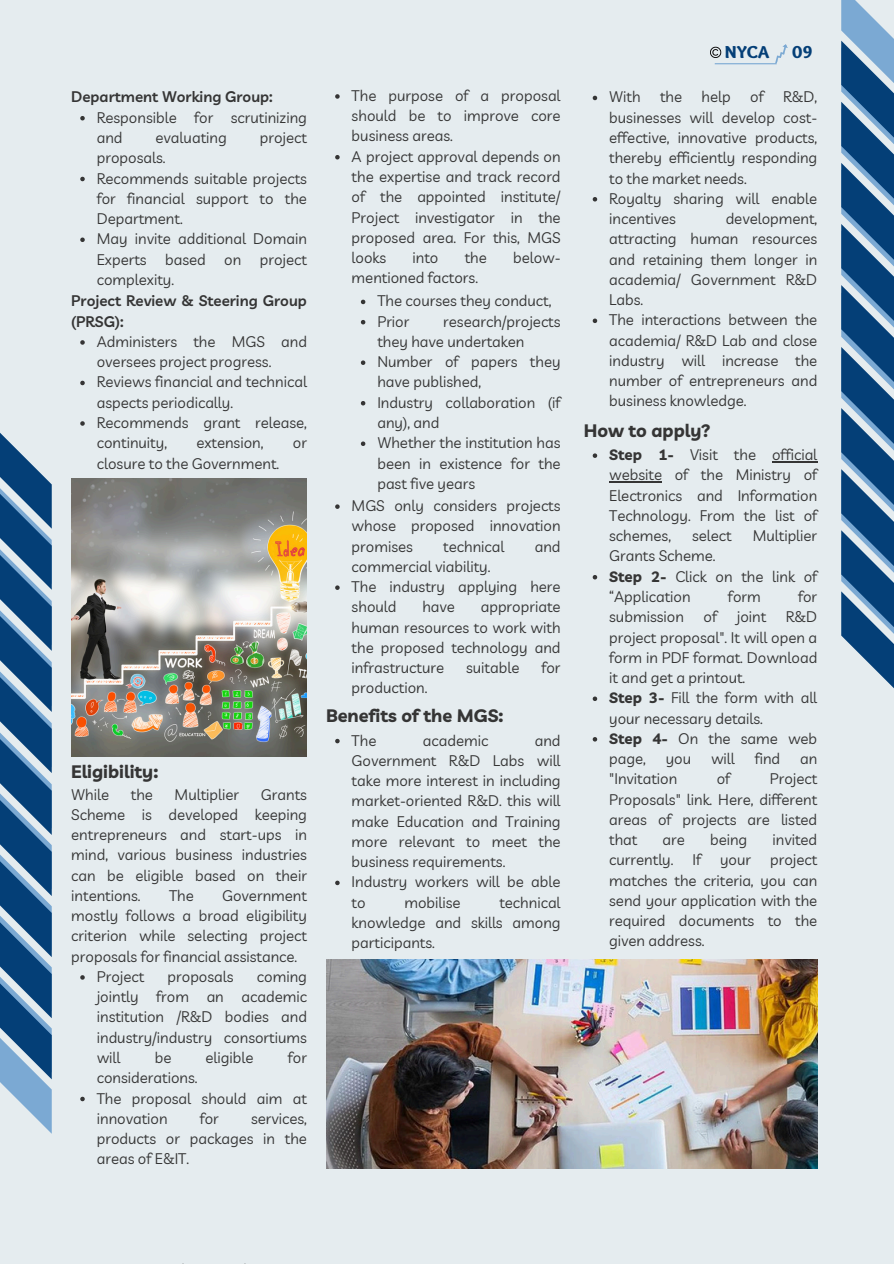
<style>
.page{position:relative;width:894px;height:1264px;background:#fff}
.page>*{position:absolute;margin:0;border:0;box-sizing:border-box;transform-origin:0 0}
.t1{font:700 18px "Livvic";color:#353535}
.t2{font:900 18px "Sukar";color:#043f77}
.t3{font:15px/20.2px "Livvic";color:#353535;text-align:justify}
.t4{font:600 15px/20.2px "Livvic";color:#353535}
.s1{font-weight:700}
</style>
<div class="page">
<div style="left:0;top:0;width:893px;height:1263px;background:#e5ecef"></div>
<svg style="left:841px;top:0;width:52px;height:688px"></svg>
<svg style="left:0;top:433px;width:52px;height:700px"></svg>
<svg style="left:775px;top:44px;width:13px;height:20px"></svg>
<hr style="left:714px;top:63px;width:62px;height:1px;background:#7ba9d3">
<svg style="left:710px;top:47px;width:11px;height:11px"></svg>
<img style="left:71px;top:478px;width:235px;height:278px">
<svg style="left:80px;top:975px;width:5px;height:4px"></svg>
<svg style="left:80px;top:1096px;width:5px;height:5px"></svg>
<svg style="left:361px;top:300px;width:4px;height:4px"></svg>
<svg style="left:361px;top:320px;width:4px;height:4px"></svg>
<svg style="left:361px;top:360px;width:4px;height:5px"></svg>
<svg style="left:361px;top:401px;width:4px;height:4px"></svg>
<svg style="left:361px;top:441px;width:4px;height:5px"></svg>
<svg style="left:335px;top:738px;width:4px;height:5px"></svg>
<svg style="left:335px;top:880px;width:4px;height:5px"></svg>
<svg style="left:592px;top:453px;width:5px;height:5px"></svg>
<hr style="left:771px;top:461px;width:46px;height:1px;background:#353535">
<hr style="left:609px;top:481px;width:53px;height:1px;background:#353535">
<svg style="left:592px;top:575px;width:5px;height:4px"></svg>
<svg style="left:592px;top:696px;width:5px;height:5px"></svg>
<svg style="left:592px;top:737px;width:5px;height:4px"></svg>
<svg style="left:80px;top:116px;width:5px;height:4px"></svg>
<svg style="left:80px;top:177px;width:5px;height:4px"></svg>
<svg style="left:80px;top:237px;width:5px;height:5px"></svg>
<svg style="left:80px;top:340px;width:5px;height:5px"></svg>
<svg style="left:80px;top:381px;width:5px;height:4px"></svg>
<svg style="left:80px;top:421px;width:5px;height:5px"></svg>
<svg style="left:335px;top:94px;width:4px;height:5px"></svg>
<svg style="left:335px;top:155px;width:4px;height:4px"></svg>
<svg style="left:335px;top:504px;width:4px;height:5px"></svg>
<svg style="left:335px;top:585px;width:4px;height:5px"></svg>
<svg style="left:592px;top:96px;width:5px;height:4px"></svg>
<svg style="left:592px;top:197px;width:5px;height:4px"></svg>
<svg style="left:592px;top:318px;width:5px;height:5px"></svg>
<img style="left:326px;top:959px;width:490px;height:209px">
<p class="t4" style="left:71px;top:87px;width:203px">Department Working Group:</p>
<p class="t3" style="left:97px;top:107px;width:212px">Responsible for scrutinizing and</p>
<p class="t3" style="left:155px;top:127px;width:73px">evaluating</p>
<p class="t3" style="left:260px;top:127px;width:49px">project</p>
<p class="t3" style="left:97px;top:147px;width:70px">proposals.</p>
<p class="t3" style="left:97px;top:168px;width:212px">Recommends suitable projects for financial support to the Department.</p>
<p class="t3" style="left:97px;top:228px;width:212px">May invite additional Domain Experts based on project complexity.</p>
<p class="t4" style="left:71px;top:290px;width:237px">Project Review &amp; Steering Group (PRSG):</p>
<p class="t3" style="left:97px;top:331px;width:212px">Administers the MGS and oversees project progress.</p>
<p class="t3" style="left:97px;top:371px;width:212px">Reviews financial and technical aspects periodically.</p>
<p class="t3" style="left:97px;top:412px;width:212px">Recommends grant release, continuity,</p>
<p class="t3" style="left:196px;top:432px;width:69px">extension,</p>
<p class="t3" style="left:293px;top:432px;width:16px">or</p>
<p class="t3" style="left:97px;top:452px;width:184px">closure to the Government.</p>
<p class="t1" style="left:71px;top:760px;width:89px">Eligibility:</p>
<p class="t3" style="left:71px;top:783px;width:39px">While</p>
<p class="t3" style="left:131px;top:783px;width:24px">the</p>
<p class="t3" style="left:175px;top:783px;width:66px">Multiplier</p>
<p class="t3" style="left:71px;top:783px;width:237px;text-indent:189px">Grants Scheme is developed keeping entrepreneurs and start-ups in mind, various business industries can be eligible based on their intentions.</p>
<p class="t3" style="left:169px;top:885px;width:26px">The</p>
<p class="t3" style="left:71px;top:885px;width:237px;text-indent:151px">Government mostly follows a broad eligibility criterion while selecting project proposals for financial assistance.</p>
<h3 class="t3" style="left:97px;top:966px;width:49px">Project</h3>
<h3 class="t3" style="left:167px;top:966px;width:68px">proposals</h3>
<h3 class="t3" style="left:97px;top:966px;width:212px;text-indent:160px">coming jointly from an academic institution /R&amp;D bodies and industry/industry consortiums will</h3>
<h3 class="t3" style="left:155px;top:1047px;width:18px">be</h3>
<h3 class="t3" style="left:205px;top:1047px;width:49px">eligible</h3>
<h3 class="t3" style="left:288px;top:1047px;width:21px">for</h3>
<h3 class="t3" style="left:97px;top:1067px;width:102px">considerations.</h3>
<p class="t3" style="left:97px;top:1087px;width:212px">The proposal should aim at innovation</p>
<p class="t3" style="left:200px;top:1107px;width:21px">for</p>
<p class="t3" style="left:97px;top:1107px;width:212px;text-indent:154px">services, products or packages in the areas of E&amp;IT.</p>
<p class="t3" style="left:351px;top:85px;width:210px">The purpose of a proposal should be to improve core business areas.</p>
<p class="t3" style="left:351px;top:146px;width:210px">A project approval depends on the expertise and track record of the appointed institute/ Project investigator in the proposed area. For this, MGS looks</p>
<p class="t3" style="left:412px;top:247px;width:27px">into</p>
<p class="t3" style="left:464px;top:247px;width:24px">the</p>
<p class="t3" style="left:513px;top:247px;width:49px">below-</p>
<p class="t3" style="left:351px;top:267px;width:128px">mentioned factors.</p>
<p class="t3" style="left:377px;top:290px;width:175px">The courses they conduct,</p>
<h3 class="t3" style="left:377px;top:311px;width:34px">Prior</h3>
<h3 class="t3" style="left:377px;top:311px;width:185px;text-indent:66px">research/projects they have undertaken</h3>
<p class="t3" style="left:377px;top:351px;width:185px">Number of papers they have published,</p>
<p class="t3" style="left:377px;top:392px;width:185px">Industry collaboration (if any), and</p>
<p class="t3" style="left:377px;top:432px;width:185px">Whether the institution has been in existence for the past five years</p>
<p class="t3" style="left:351px;top:495px;width:210px">MGS only considers projects whose proposed innovation promises</p>
<p class="t3" style="left:443px;top:536px;width:63px">technical</p>
<p class="t3" style="left:534px;top:536px;width:27px">and</p>
<p class="t3" style="left:351px;top:556px;width:140px">commercial viability.</p>
<h2 class="t3" style="left:351px;top:576px;width:210px">The industry applying here should</h2>
<h2 class="t3" style="left:422px;top:596px;width:34px">have</h2>
<h2 class="t3" style="left:351px;top:596px;width:210px;text-indent:129px">appropriate human resources to work with the proposed technology and infrastructure</h2>
<h2 class="t3" style="left:466px;top:657px;width:55px">suitable</h2>
<h2 class="t3" style="left:541px;top:657px;width:21px">for</h2>
<h2 class="t3" style="left:351px;top:677px;width:77px">production.</h2>
<p class="t1" style="left:326px;top:703px;width:179px">Benefits of the MGS:</p>
<p class="t3" style="left:351px;top:729px;width:26px">The</p>
<p class="t3" style="left:422px;top:729px;width:67px">academic</p>
<p class="t3" style="left:351px;top:729px;width:210px;text-indent:183px">and Government R&amp;D Labs will take more interest in including market-oriented R&amp;D. this will make Education and Training more relevant to meet the business requirements.</p>
<h2 class="t3" style="left:351px;top:871px;width:210px">Industry workers will be able to</h2>
<h2 class="t3" style="left:351px;top:891px;width:210px;text-indent:148px">technical knowledge and skills among participants.</h2>
<h2 class="t3" style="left:404px;top:891px;width:58px">mobilise</h2>
<p class="t2" style="left:724px;top:41px;width:46px">NYCA</p>
<p class="t2" style="left:792px;top:42px;width:22px">09</p>
<p class="t3" style="left:609px;top:87px;width:33px">With</p>
<p class="t3" style="left:660px;top:87px;width:24px">the</p>
<p class="t3" style="left:701px;top:87px;width:31px">help</p>
<p class="t3" style="left:750px;top:87px;width:15px">of</p>
<p class="t3" style="left:609px;top:87px;width:209px;text-indent:174px">R&amp;D, businesses will develop cost&shy;effective, innovative products, thereby efficiently responding to the market needs.</p>
<p class="t3" style="left:609px;top:188px;width:209px">Royalty sharing will enable incentives</p>
<p class="t3" style="left:609px;top:208px;width:209px;text-indent:116px">development, attracting human resources and retaining them longer in academia/ Government R&amp;D Labs.</p>
<p class="t3" style="left:609px;top:309px;width:209px">The interactions between the academia/ R&amp;D Lab and close industry will increase the number of entrepreneurs and business knowledge.</p>
<p class="t1" style="left:583px;top:419px;width:128px">How to apply?</p>
<p class="t3" style="left:609px;top:444px;width:209px"><span class="s1">Step 1-</span> Visit the official website of the Ministry of Electronics and Information Technology. From the list of schemes,</p>
<p class="t3" style="left:691px;top:525px;width:41px">select</p>
<p class="t3" style="left:752px;top:525px;width:66px">Multiplier</p>
<p class="t3" style="left:609px;top:545px;width:108px">Grants Scheme.</p>
<p class="t3" style="left:609px;top:566px;width:209px"><span class="s1">Step 2-</span> Click on the link of “Application</p>
<p class="t3" style="left:727px;top:586px;width:34px">form</p>
<p class="t3" style="left:797px;top:586px;width:21px">for</p>
<p class="t3" style="left:609px;top:606px;width:76px">submission</p>
<p class="t3" style="left:703px;top:606px;width:15px">of</p>
<p class="t3" style="left:736px;top:606px;width:31px">joint</p>
<p class="t3" style="left:609px;top:606px;width:209px;text-indent:177px">R&amp;D project proposal". It will open a form in PDF format. Download it and get a printout.</p>
<h1 class="t3" style="left:609px;top:687px;width:209px"><span class="s1">Step 3-</span> Fill the form with all your necessary details.</h1>
<p class="t3" style="left:609px;top:728px;width:209px"><span class="s1">Step 4-</span> On the same web page,</p>
<p class="t3" style="left:665px;top:748px;width:27px">you</p>
<p class="t3" style="left:710px;top:748px;width:25px">will</p>
<p class="t3" style="left:754px;top:748px;width:27px">find</p>
<p class="t3" style="left:799px;top:748px;width:19px">an</p>
<p class="t3" style="left:609px;top:768px;width:70px">"Invitation</p>
<p class="t3" style="left:716px;top:768px;width:15px">of</p>
<p class="t3" style="left:609px;top:768px;width:209px;text-indent:160px">Project Proposals" link. Here, different areas of projects are listed that</p>
<p class="t3" style="left:662px;top:829px;width:24px">are</p>
<p class="t3" style="left:709px;top:829px;width:39px">being</p>
<p class="t3" style="left:772px;top:829px;width:46px">invited</p>
<p class="t3" style="left:609px;top:849px;width:66px">currently.</p>
<p class="t3" style="left:692px;top:849px;width:10px">If</p>
<p class="t3" style="left:719px;top:849px;width:33px">your</p>
<p class="t3" style="left:609px;top:849px;width:209px;text-indent:161px">project matches the criteria, you can send your application with the required documents to the given address.</p>
</div>
